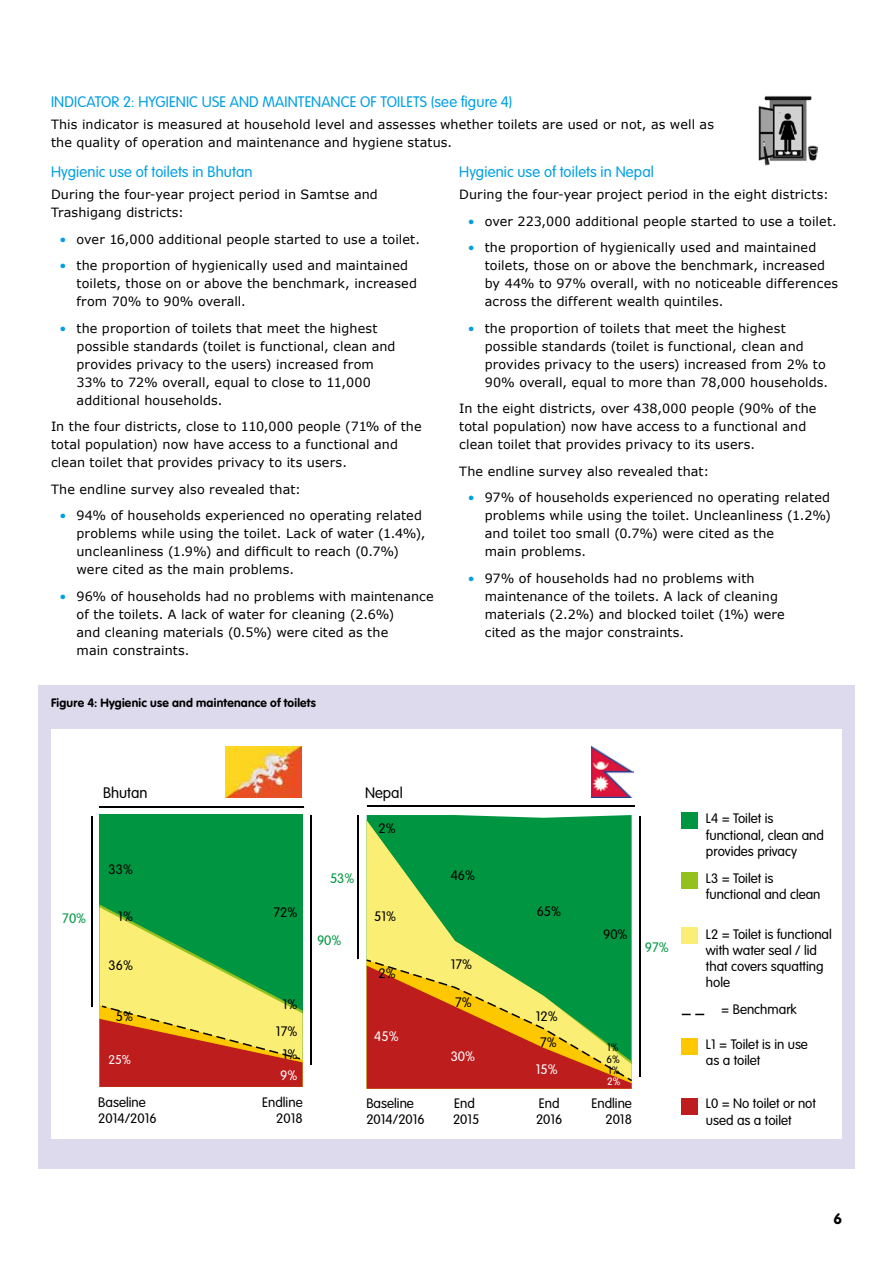
<style>
.page{position:relative;width:893px;height:1263px;background:#fff}
.page>*{position:absolute;margin:0;border:0;box-sizing:border-box;transform-origin:0 0}
.t1{font:300 15px "VAG Rounded Std";letter-spacing:.01em;color:#009fe3}
.t2{font:300 15px "VAG Rounded Std";color:#000}
.t3{font:700 15px "VAG Rounded Std";color:#000}
.t4{font:300 13.5px/16.2px "VAG Rounded Std";color:#000}
.t5{font:300 13.5px "VAG Rounded Std";color:#009641}
.t6{font:300 13.5px "VAG Rounded Std";color:#fff}
.t7{font:12.75px/18px "Verdana";letter-spacing:.01em;color:#000}
.t8{font:300 12.45px "VAG Rounded Std";color:#fff}
.t9{font:700 12px "VAG Rounded Std";letter-spacing:.02em;color:#000}
.t10{font:300 10.5px/11.1px "VAG Rounded Std";color:#000}
.t11{font:300 10.5px "VAG Rounded Std";color:#fff}
.s1{color:#009fe3}
</style>
<div class="page">
<div style="left:38px;top:685px;width:817px;height:483px;background:#dddaee"></div>
<div style="left:51px;top:729px;width:791px;height:410px;background:#fff"></div>
<svg style="left:367px;top:820px;width:265px;height:139px;background:#31a74b"></svg>
<hr style="left:357px;top:816px;width:1px;height:143px;background:#000">
<hr style="left:639px;top:816px;width:1px;height:261px;background:#000">
<hr style="left:91px;top:816px;width:2px;height:191px;background:#000">
<hr style="left:310px;top:815px;width:1px;height:250px;background:#000">
<hr style="left:100px;top:806px;width:204px;height:2px;background:#000">
<hr style="left:367px;top:805px;width:267px;height:1px;background:#000">
<img style="left:225px;top:746px;width:77px;height:51px">
<img style="left:591px;top:745px;width:43px;height:52px">
<svg style="left:366px;top:959px;width:266px;height:130px;background:#a67132"></svg>
<svg style="left:682px;top:1014px;width:22px;height:1px"></svg>
<div style="left:682px;top:1098px;width:16px;height:16px;background:#bd1d1d"></div>
<div style="left:682px;top:1038px;width:16px;height:17px;background:#fec800"></div>
<div style="left:682px;top:928px;width:16px;height:16px;background:#fbee75"></div>
<div style="left:682px;top:872px;width:16px;height:17px;background:#95c11f"></div>
<div style="left:682px;top:813px;width:16px;height:16px;background:#009641"></div>
<div style="left:99px;top:814px;width:204px;height:273px;background:#009641"></div>
<svg style="left:99px;top:904px;width:204px;height:183px"></svg>
<img style="left:758px;top:96px;width:60px;height:70px">
<p class="t1" style="left:51px;top:93px;width:463px">INDICATOR 2: HYGIENIC USE AND MAINTENANCE OF TOILETS (see figure 4)</p>
<p class="t7" style="left:51px;top:116px;width:665px">This indicator is measured at household level and assesses whether toilets are used or not, as well as the quality of operation and maintenance and hygiene status.</p>
<p class="t1" style="left:51px;top:163px;width:203px">Hygienic use of toilets in Bhutan</p>
<p class="t7" style="left:51px;top:186px;width:328px">During the four-year project period in Samtse and<br>Trashigang districts:</p>
<p class="t7" style="left:60px;top:230px;width:362px"><span class="s1">•</span> over 16,000 additional people started to use a toilet.</p>
<p class="t7" style="left:77px;top:257px;width:342px;text-indent:-17px"><span class="s1">•</span> the proportion of hygienically used and maintained toilets, those on or above the benchmark, increased from 70% to 90% overall.</p>
<p class="t7" style="left:77px;top:319px;width:321px;text-indent:-17px"><span class="s1">•</span> the proportion of toilets that meet the highest possible standards (toilet is functional, clean and provides privacy to the users) increased from 33% to 72% overall, equal to close to 11,000 additional households.</p>
<p class="t7" style="left:51px;top:418px;width:372px">In the four districts, close to 110,000 people (71% of the total population) now have access to a functional and clean toilet that provides privacy to its users.</p>
<p class="t7" style="left:51px;top:480px;width:251px">The endline survey also revealed that:</p>
<p class="t7" style="left:77px;top:507px;width:350px;text-indent:-17px"><span class="s1">•</span> 94% of households experienced no operating related problems while using the toilet. Lack of water (1.4%), uncleanliness (1.9%) and difficult to reach (0.7%) were cited as the main problems.</p>
<p class="t7" style="left:77px;top:587px;width:359px;text-indent:-17px"><span class="s1">•</span> 96% of households had no problems with maintenance of the toilets. A lack of water for cleaning (2.6%)<br>and cleaning materials (0.5%) were cited as the<br>main constraints.</p>
<p class="t1" style="left:459px;top:163px;width:196px">Hygienic use of toilets in Nepal</p>
<p class="t7" style="left:459px;top:186px;width:371px">During the four-year project period in the eight districts:</p>
<p class="t7" style="left:468px;top:212px;width:371px"><span class="s1">•</span> over 223,000 additional people started to use a toilet.</p>
<p class="t7" style="left:485px;top:239px;width:355px;text-indent:-17px"><span class="s1">•</span> the proportion of hygienically used and maintained toilets, those on or above the benchmark, increased by 44% to 97% overall, with no noticeable differences across the different wealth quintiles.</p>
<p class="t7" style="left:485px;top:319px;width:345px;text-indent:-17px"><span class="s1">•</span> the proportion of toilets that meet the highest possible standards (toilet is functional, clean and provides privacy to the users) increased from 2% to 90% overall, equal to more than 78,000 households.</p>
<p class="t7" style="left:459px;top:400px;width:359px">In the eight districts, over 438,000 people (90% of the total population) now have access to a functional and clean toilet that provides privacy to its users.</p>
<p class="t7" style="left:459px;top:462px;width:251px">The endline survey also revealed that:</p>
<p class="t7" style="left:485px;top:489px;width:348px;text-indent:-17px"><span class="s1">•</span> 97% of households experienced no operating related problems while using the toilet. Uncleanliness (1.2%) and toilet too small (0.7%) were cited as the<br>main problems.</p>
<p class="t7" style="left:485px;top:569px;width:302px;text-indent:-17px"><span class="s1">•</span> 97% of households had no problems with maintenance of the toilets. A lack of cleaning materials (2.2%) and blocked toilet (1%) were cited as the major constraints.</p>
<p class="t9" style="left:51px;top:695px;width:266px">Figure 4: Hygienic use and maintenance of toilets</p>
<p class="t5" style="left:62px;top:910px;width:25px">70%</p>
<p class="t2" style="left:103px;top:784px;width:46px">Bhutan</p>
<p class="t2" style="left:365px;top:784px;width:39px">Nepal</p>
<p class="t4" style="left:378px;top:821px;width:19px">2%</p>
<p class="t4" style="left:109px;top:861px;width:26px">33%</p>
<p class="t4" style="left:118px;top:908px;width:16px">1%</p>
<p class="t4" style="left:273px;top:905px;width:25px">72%</p>
<p class="t5" style="left:330px;top:870px;width:26px">53%</p>
<p class="t4" style="left:451px;top:867px;width:26px">46%</p>
<p class="t4" style="left:374px;top:909px;width:23px">51%</p>
<p class="t4" style="left:537px;top:904px;width:26px">65%</p>
<p class="t5" style="left:317px;top:932px;width:26px">90%</p>
<p class="t4" style="left:603px;top:927px;width:26px">90%</p>
<p class="t4" style="left:109px;top:958px;width:26px">36%</p>
<p class="t4" style="left:378px;top:966px;width:19px">2%</p>
<p class="t4" style="left:451px;top:957px;width:23px">17%</p>
<p class="t4" style="left:116px;top:1009px;width:19px">5%</p>
<p class="t4" style="left:283px;top:997px;width:16px">1%</p>
<p class="t4" style="left:455px;top:994px;width:18px">7%</p>
<p class="t4" style="left:536px;top:1008px;width:23px">12%</p>
<p class="t8" style="left:109px;top:1052px;width:24px">25%</p>
<p class="t4" style="left:276px;top:1023px;width:23px">17%</p>
<p class="t4" style="left:283px;top:1046px;width:16px">1%</p>
<p class="t6" style="left:280px;top:1067px;width:19px">9%</p>
<p class="t6" style="left:374px;top:1028px;width:26px">45%</p>
<p class="t6" style="left:451px;top:1049px;width:26px">30%</p>
<p class="t4" style="left:540px;top:1034px;width:18px">7%</p>
<p class="t6" style="left:536px;top:1062px;width:23px">15%</p>
<p class="t10" style="left:607px;top:1042px;width:13px">1%</p>
<p class="t10" style="left:606px;top:1054px;width:15px">6%<br>1%</p>
<p class="t11" style="left:607px;top:1075px;width:15px">2%</p>
<p class="t4" style="left:98px;top:1094px;width:60px">Baseline<br>2014/2016</p>
<p class="t4" style="left:262px;top:1094px;width:42px;text-align:right">Endline<br>2018</p>
<p class="t4" style="left:366px;top:1096px;width:60px">Baseline<br>2014/2016</p>
<p class="t4" style="left:591px;top:1096px;width:42px;text-align:right">Endline<br>2018</p>
<p class="t4" style="left:453px;top:1096px;width:28px">End<br>2015</p>
<p class="t4" style="left:536px;top:1096px;width:28px">End<br>2016</p>
<p class="t5" style="left:645px;top:939px;width:25px">97%</p>
<p class="t4" style="left:706px;top:811px;width:120px">L4 = Toilet is functional, clean and provides privacy</p>
<p class="t4" style="left:706px;top:870px;width:116px">L3 = Toilet is functional and clean</p>
<p class="t4" style="left:706px;top:926px;width:127px">L2 = Toilet is functional with water seal / lid that covers squatting hole</p>
<p class="t4" style="left:721px;top:1002px;width:77px">= Benchmark</p>
<p class="t4" style="left:706px;top:1036px;width:104px">L1 = Toilet is in use as a toilet</p>
<p class="t4" style="left:706px;top:1096px;width:112px">L0 = No toilet or not used as a toilet</p>
<p class="t3" style="left:833px;top:1210px;width:10px">6</p>
</div>
